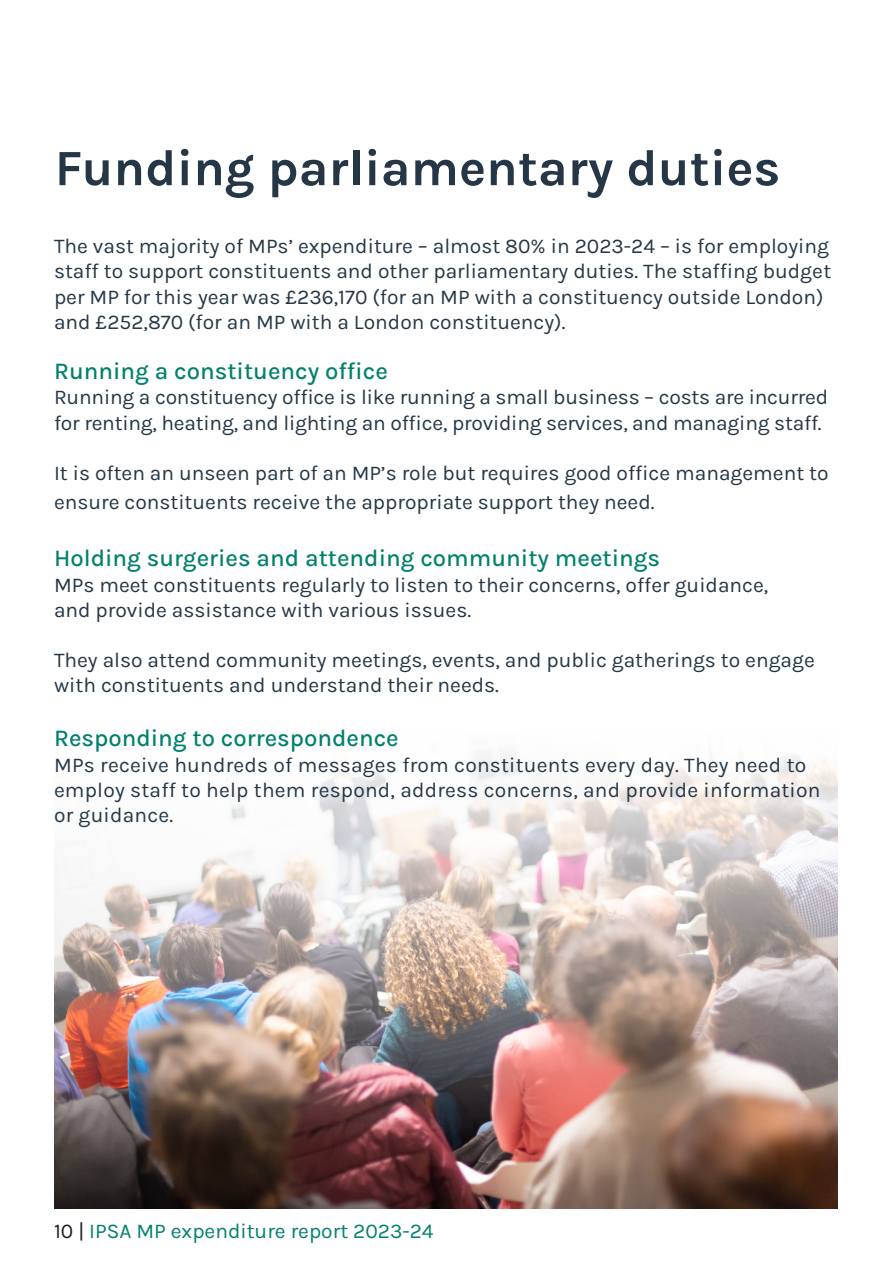
<style>
.page{position:relative;width:893px;height:1263px;background:#fff}
.page>*{position:absolute;margin:0;border:0;box-sizing:border-box;transform-origin:0 0}
.t1{font:700 51px "Karla";color:#253746}
.t2{font:500 24px "Karla";color:#00816d}
.t3{font:21px/25.2px "Karla";color:#253746}
.t4{font:21px "Karla";color:#00816d}
.s1{color:#231f20}
</style>
<div class="page">
<img style="left:54px;top:754px;width:783px;height:455px">
<p class="t1" style="left:55px;top:134px;width:727px">Funding parliamentary duties</p>
<p class="t3" style="left:54px;top:233px;width:779px">The vast majority of MPs’ expenditure – almost 80% in 2023-24 – is for employing staff to support constituents and other parliamentary duties. The staffing budget per MP for this year was £236,170 (for an MP with a constituency outside London) and £252,870 (for an MP with a London constituency).</p>
<p class="t2" style="left:54px;top:355px;width:335px">Running a constituency office</p>
<p class="t3" style="left:54px;top:384px;width:776px">Running a constituency office is like running a small business – costs are incurred for renting, heating, and lighting an office, providing services, and managing staff.</p>
<p class="t3" style="left:54px;top:458px;width:776px;line-height:28.8px">It is often an unseen part of an MP’s role but requires good office management to ensure constituents receive the appropriate support they need.</p>
<p class="t2" style="left:54px;top:543px;width:608px">Holding surgeries and attending community meetings</p>
<p class="t3" style="left:54px;top:571px;width:716px">MPs meet constituents regularly to listen to their concerns, offer guidance, and provide assistance with various issues.</p>
<p class="t3" style="left:54px;top:647px;width:762px">They also attend community meetings, events, and public gatherings to engage with constituents and understand their needs.</p>
<p class="t2" style="left:54px;top:723px;width:346px">Responding to correspondence</p>
<p class="t3" style="left:54px;top:751px;width:768px">MPs receive hundreds of messages from constituents every day. They need to employ staff to help them respond, address concerns, and provide information or guidance.</p>
<p class="t4" style="left:54px;top:1218px;width:381px"><span class="s1">10 |</span> IPSA MP expenditure report 2023-24</p>
</div>
